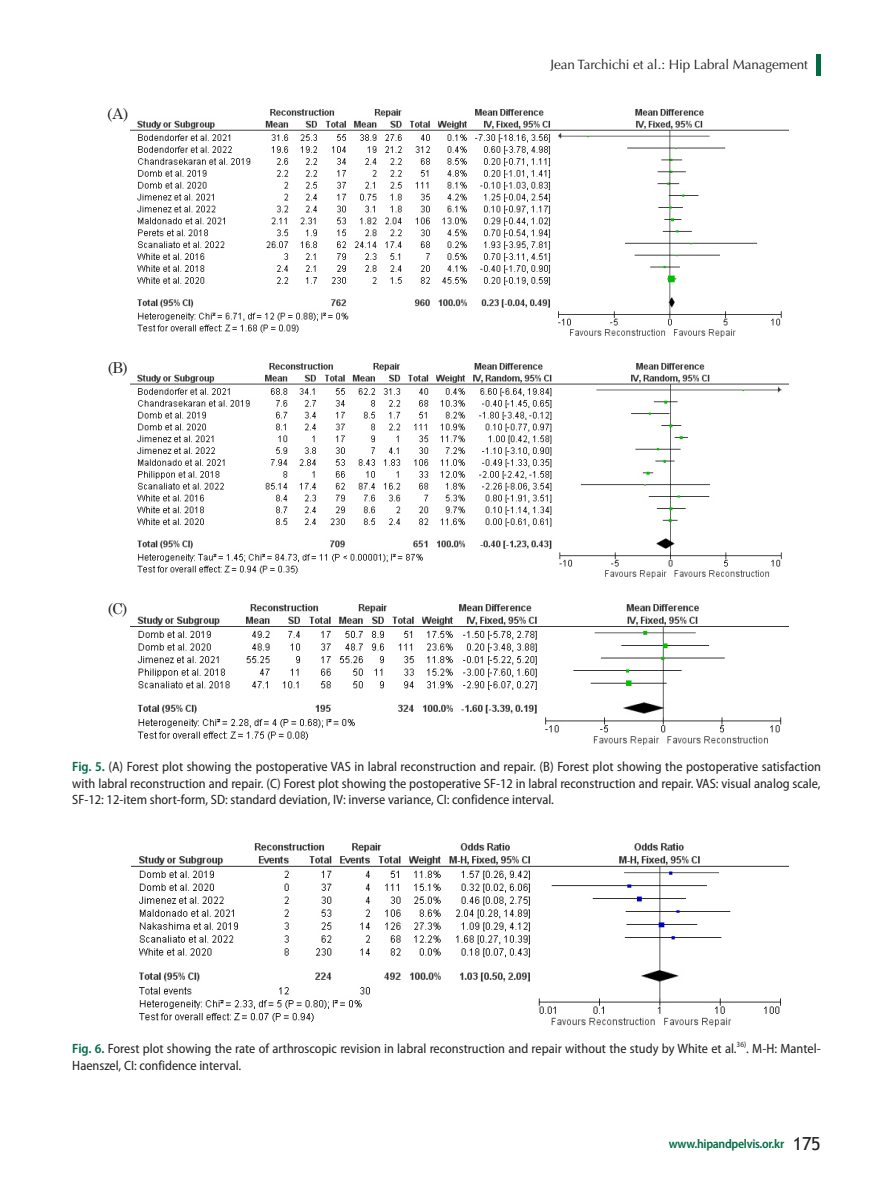
<style>
.page{position:relative;width:893px;height:1191px;background:#fff}
.page>*{position:absolute;margin:0;border:0;box-sizing:border-box;transform-origin:0 0}
.t1{font:15px "Century Schoolbook";color:#231f20}
.t2{font:semi-condensed 13.5px/16.5px "Myriad Pro";color:#231f20;text-align:justify}
.t3{font:13.5px "Optima LT Std";letter-spacing:-.005em;color:#231f20}
.t4{font:600 semi-condensed 12.75px "Myriad Pro";letter-spacing:-.025em;color:#016c44}
.t5{font:semi-condensed 7.8px "Myriad Pro";color:#231f20}
.s1{font-weight:600;color:#016c44}
.s2{font-family:"Trebuchet MS";font-weight:400;font-stretch:normal;font-size:18px;color:#231f20}
</style>
<div class="page">
<div style="left:816px;top:54px;width:5px;height:21px;background:#016c44"></div>
<img style="left:131px;top:109px;width:657px;height:229px">
<img style="left:131px;top:362px;width:657px;height:217px">
<img style="left:131px;top:604px;width:657px;height:141px">
<img style="left:131px;top:843px;width:658px;height:184px">
<p class="t1" style="left:107px;top:101px;width:23px">(A)</p>
<p class="t1" style="left:108px;top:355px;width:22px">(B)</p>
<p class="t1" style="left:108px;top:596px;width:21px">(C)</p>
<p class="t3" style="left:551px;top:57px;width:259px">Jean Tarchichi et al.: Hip Labral Management</p>
<p class="t2" style="left:72px;top:758px;width:750px"><span class="s1">Fig. 5.</span> (A) Forest plot showing the postoperative VAS in labral reconstruction and repair. (B) Forest plot showing the postoperative satisfaction with labral reconstruction and repair. (C) Forest plot showing the postoperative SF-12 in labral reconstruction and repair. VAS: visual analog scale, SF-12: 12-item short-form, SD: standard deviation, IV: inverse variance, CI: confidence interval.</p>
<p class="t2" style="left:72px;top:1040px;width:666px"><span class="s1">Fig. 6.</span> Forest plot showing the rate of arthroscopic revision in labral reconstruction and repair without the study by White et al.</p>
<p class="t5" style="left:737px;top:1039px;width:11px">36)</p>
<p class="t2" style="left:746px;top:1040px;width:76px">. M-H: Mantel-</p>
<p class="t2" style="left:72px;top:1056px;width:171px">Haenszel, CI: confidence interval.</p>
<p class="t4" style="left:669px;top:1135px;width:153px">www.hipandpelvis.or.kr <span class="s2">175</span></p>
</div>
